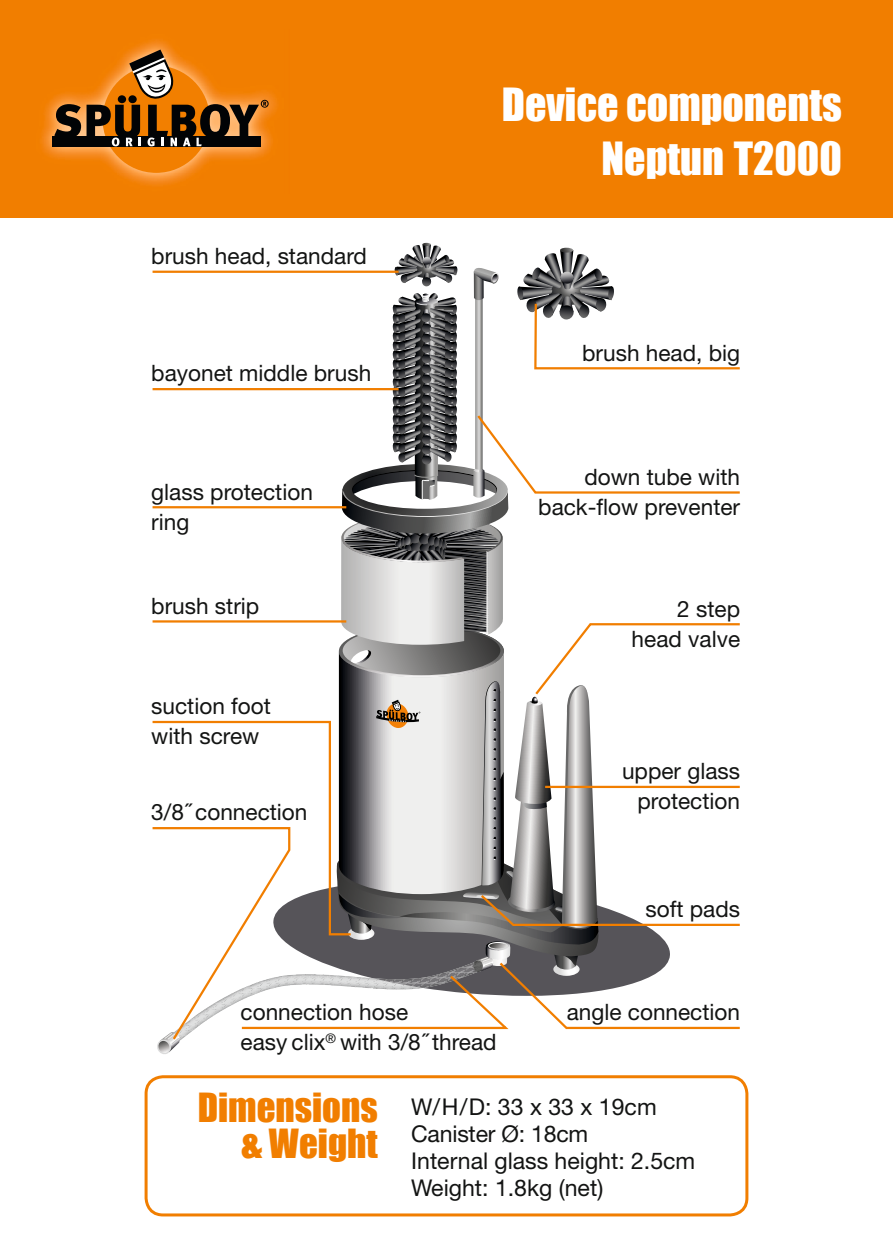
<style>
.page{position:relative;width:893px;height:1259px;background:#fff}
.page>*{position:absolute;margin:0;border:0;box-sizing:border-box;transform-origin:0 0}
.t1{font:42px/54px "Impact";color:#fff;text-align:right}
.t2{font:36.9px/36px "Impact";color:#f17e00;text-align:right}
.t3{font:23.1px/27px "Helvetica Neue";color:#131413}
.t4{font:22.5px/30px "Helvetica Neue";color:#131413;text-align:right}
</style>
<div class="page">
<div style="left:0;top:0;width:893px;height:217px;background:#f17e00"></div>
<img style="left:41px;top:40px;width:236px;height:145px">
<div style="left:103px;top:66px;width:107px;height:107px;background:#f27f00;border-radius:50%"></div>
<div style="left:52px;top:136px;width:209px;height:10px;background:#010305"></div>
<svg style="left:54px;top:104px;width:27px;height:32px"></svg>
<svg style="left:87px;top:50px;width:182px;height:96px"></svg>
<svg style="left:152px;top:243px;width:588px;height:811px"></svg>
<div style="left:145px;top:1075px;width:603px;height:141px;border:3px solid #f17e00;border-radius:17px"></div>
<p class="t4" style="left:151px;top:241px;width:217px">brush head, standard</p>
<p class="t4" style="left:151px;top:358px;width:221px">bayonet middle brush</p>
<h1 class="t1" style="left:502px;top:76px;width:342px">Device components<br>Neptun T2000</h1>
<p class="t4" style="left:582px;top:337px;width:159px">brush head, big</p>
<p class="t4" style="left:151px;top:476px;width:163px;text-align:left">glass protection ring</p>
<p class="t4" style="left:151px;top:590px;width:110px">brush strip</p>
<p class="t4" style="left:151px;top:691px;width:121px;text-align:left">suction foot with screw</p>
<p class="t4" style="left:151px;top:797px;width:158px">3/8˝ connection</p>
<p class="t4" style="left:241px;top:996px;width:258px;text-align:left">connection hose<br>easy clix<sup>®</sup> with 3/8˝ thread</p>
<p class="t4" style="left:538px;top:461px;width:203px">down tube with back-flow preventer</p>
<p class="t4" style="left:632px;top:593px;width:110px">2 step head valve</p>
<p class="t4" style="left:622px;top:756px;width:120px">upper glass protection</p>
<p class="t4" style="left:645px;top:894px;width:96px">soft pads</p>
<p class="t4" style="left:567px;top:997px;width:175px">angle connection</p>
<h2 class="t2" style="left:198px;top:1088px;width:182px">Dimensions &amp; Weight</h2>
<p class="t3" style="left:411px;top:1092px;width:286px">W/H/D: 33 x 33 x 19cm<br>Canister Ø: 18cm<br>Internal glass height: 2.5cm<br>Weight: 1.8kg (net)</p>
</div>
